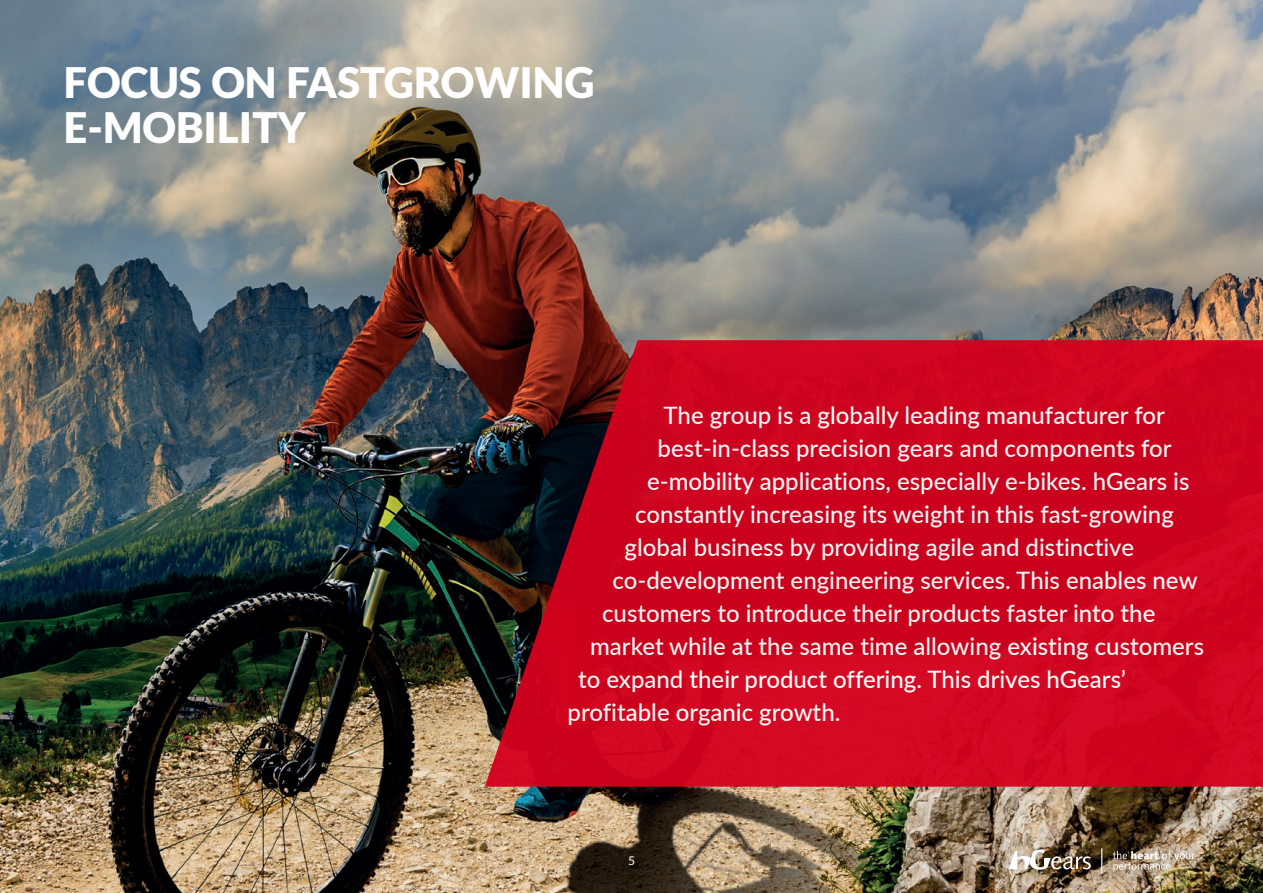
<style>
.page{position:relative;width:1263px;height:893px;background:#fff}
.page>*{position:absolute;margin:0;border:0;box-sizing:border-box;transform-origin:0 0}
.t1{font:900 42px/45px "Lato";color:#fff}
.t2{font:500 24px "Lato";color:#fff}
.t3{font:12px "Lato";color:#fff}
</style>
<div class="page">
<img style="left:0;top:0;width:1263px;height:893px">
<svg style="left:1009px;top:849px;width:82px;height:21px"></svg>
<svg style="left:1113px;top:851px;width:82px;height:21px;background:#b09f8a"></svg>
<svg style="left:1101px;top:848px;width:1px;height:26px"></svg>
<svg style="left:485px;top:340px;width:778px;height:447px;background:#bd051e"></svg>
<h1 class="t1" style="left:64px;top:59px;width:532px">FOCUS ON FASTGROWING<br>E-MOBILITY</h1>
<p class="t2" style="left:663px;top:397px;width:503px">The group is a globally leading manufacturer for</p>
<p class="t2" style="left:657px;top:430px;width:516px">best-in-class precision gears and components for</p>
<p class="t2" style="left:647px;top:463px;width:544px">e-mobility applications, especially e-bikes. hGears is</p>
<p class="t2" style="left:635px;top:496px;width:540px">constantly increasing its weight in this fast-growing</p>
<p class="t2" style="left:625px;top:529px;width:511px">global business by providing agile and distinctive</p>
<p class="t2" style="left:613px;top:562px;width:586px">co-development engineering services. This enables new</p>
<p class="t2" style="left:602px;top:595px;width:555px">customers to introduce their products faster into the</p>
<p class="t2" style="left:590px;top:628px;width:615px">market while at the same time allowing existing customers</p>
<p class="t2" style="left:578px;top:661px;width:549px">to expand their product offering. This drives hGears’</p>
<p class="t2" style="left:568px;top:694px;width:274px">profitable organic growth.</p>
<p class="t3" style="left:628px;top:854px;width:8px">5</p>
</div>
